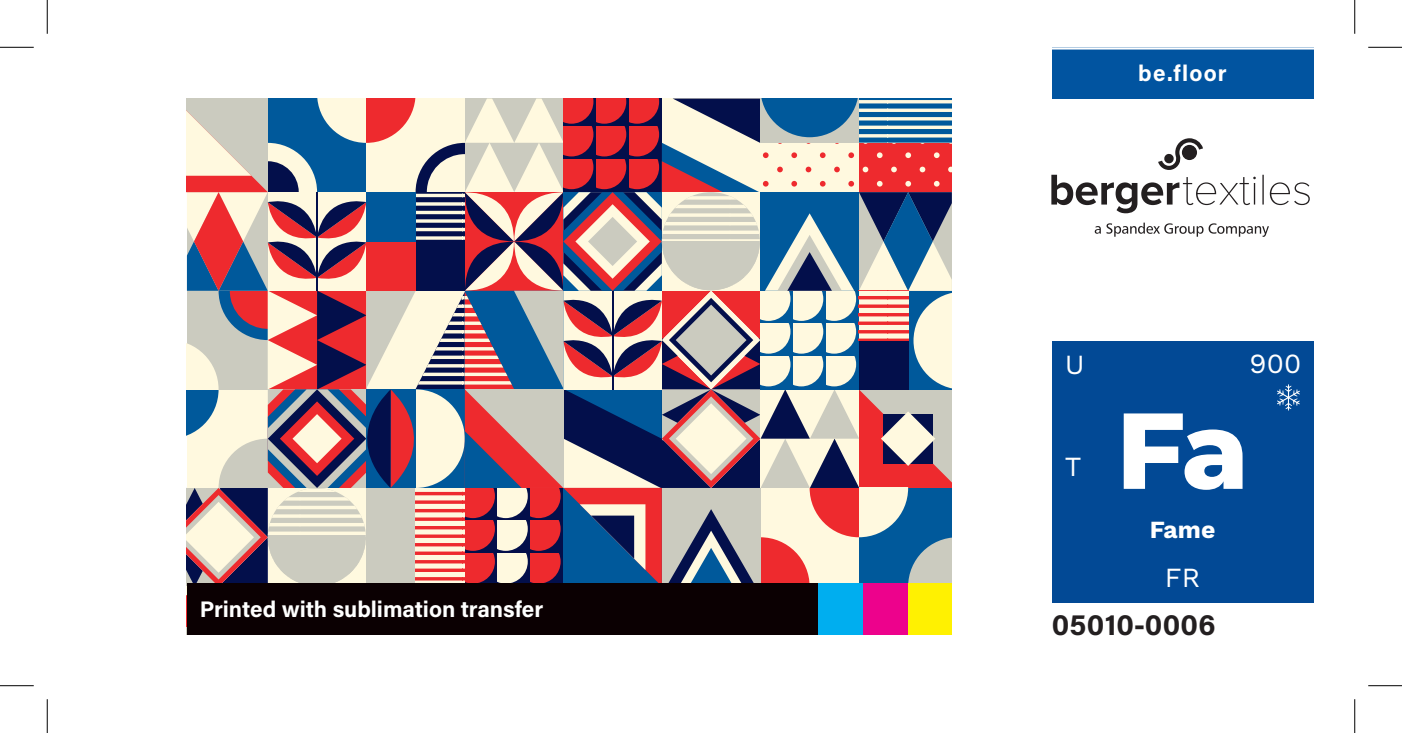
<style>
.page{position:relative;width:1402px;height:733px;background:#fff}
.page>*{position:absolute;margin:0;border:0;box-sizing:border-box;transform-origin:0 0}
.t1{font:800 107.55px "Montserrat";color:#fff}
.Artikelnummer{font:700 29.7px "Acumin Pro";letter-spacing:.01em;color:#231f20}
.t2{font:27.68px "Work Sans";color:#fff}
.t3{font:700 24.53px "Work Sans";color:#fff}
.Subline_EN{font:700 22.5px "Acumin Pro";color:#fff}
.Category_oben{font:700 22.5px "Acumin Pro";letter-spacing:.05em;color:#fff}
</style>
<div class="page">
<svg style="left:1051px;top:138px;width:259px;height:75px"></svg>
<div style="left:1182px;top:145px;width:15px;height:15px;background:#231f20;border-radius:50%"></div>
<svg style="left:1095px;top:222px;width:174px;height:15px"></svg>
<svg style="left:187px;top:98px;width:765px;height:485px;background:#a48e97"></svg>
<div style="left:1052px;top:47px;width:261px;height:51px;background:#0154a0"></div>
<div style="left:187px;top:583px;width:765px;height:51px;background:#0b0002"></div>
<div style="left:907px;top:583px;width:45px;height:51px;background:#fff101"></div>
<div style="left:863px;top:583px;width:44px;height:51px;background:#ed028c"></div>
<div style="left:818px;top:583px;width:45px;height:51px;background:#00aeef"></div>
<div style="left:1052px;top:341px;width:261px;height:261px;background:#024995"></div>
<svg style="left:1277px;top:384px;width:23px;height:26px"></svg>
<div style="left:99px;top:91px;width:42px;height:43px;border:2px solid #fff;border-radius:50%"></div>
<div style="left:100px;top:603px;width:42px;height:43px;border:2px solid #fff;border-radius:50%"></div>
<hr style="left:0;top:47px;width:34px;height:1px;background:#000">
<hr style="left:1368px;top:47px;width:34px;height:1px;background:#000">
<hr style="left:0;top:685px;width:34px;height:1px;background:#000">
<hr style="left:1368px;top:685px;width:34px;height:1px;background:#000">
<hr style="left:47px;top:0;width:1px;height:34px;background:#000">
<hr style="left:47px;top:699px;width:1px;height:33px;background:#000">
<hr style="left:1354px;top:0;width:1px;height:34px;background:#000">
<hr style="left:1354px;top:699px;width:1px;height:33px;background:#000">
<p class="Subline_EN" style="left:200px;top:593px;width:345px">Printed with sublimation transfer</p>
<p class="Category_oben" style="left:1138px;top:57px;width:90px">be.floor</p>
<p class="t2" style="left:1065px;top:348px;width:21px">U</p>
<p class="t2" style="left:1250px;top:347px;width:53px">900</p>
<p class="t2" style="left:1065px;top:449px;width:18px">T</p>
<p class="t1" style="left:1116px;top:371px;width:134px">Fa</p>
<p class="t3" style="left:1150px;top:515px;width:67px">Fame</p>
<p class="t2" style="left:1165px;top:561px;width:37px">FR</p>
<p class="Artikelnummer" style="left:1052px;top:603px;width:165px">05010-0006</p>
</div>
